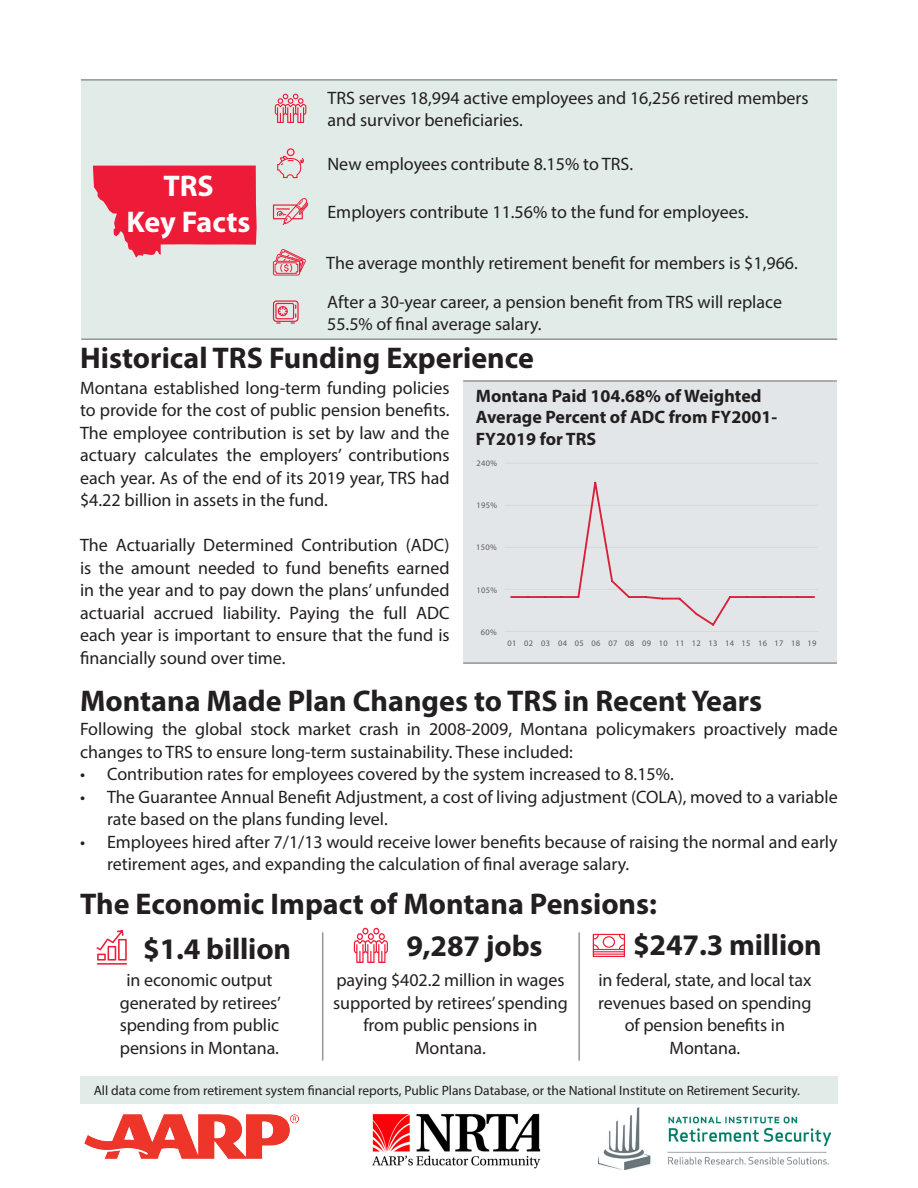
<style>
.page{position:relative;width:918px;height:1188px;background:#fff}
.page>*{position:absolute;margin:0;border:0;box-sizing:border-box;transform-origin:0 0}
.t1{font:700 30px "Myriad Pro";color:#231f20}
.t2{font:700 30px "Myriad Pro";color:#fff}
.t3{font:18px/22.5px "Myriad Pro";color:#231f20}
.t4{font:700 18px/21.6px "Myriad Pro";color:#231f20}
.t5{font:13.5px "Myriad Pro";color:#231f20}
.t6{font:8.4px "Myriad Pro";letter-spacing:.04em;color:#5a5a5a}
</style>
<div class="page">
<div style="left:81px;top:1076px;width:757px;height:28px;background:#e1ece9"></div>
<div style="left:463px;top:382px;width:374px;height:282px;background:#e3e6e9"></div>
<hr style="left:463px;top:380px;width:374px;height:2px;background:#939598">
<hr style="left:463px;top:662px;width:374px;height:2px;background:#939598">
<div style="left:81px;top:79px;width:756px;height:261px;background:#e1ece9"></div>
<hr style="left:81px;top:338px;width:756px;height:2px;background:#939598">
<svg style="left:273px;top:198px;width:36px;height:27px"></svg>
<svg style="left:273px;top:249px;width:33px;height:27px"></svg>
<hr style="left:81px;top:79px;width:756px;height:2px;background:#939598">
<svg style="left:275px;top:94px;width:31px;height:29px"></svg>
<svg style="left:277px;top:148px;width:27px;height:30px"></svg>
<svg style="left:273px;top:300px;width:26px;height:24px"></svg>
<hr style="left:578px;top:932px;width:2px;height:129px;background:#939598">
<hr style="left:322px;top:932px;width:1px;height:129px;background:#939598">
<svg style="left:354px;top:928px;width:34px;height:35px"></svg>
<svg style="left:96px;top:930px;width:31px;height:35px"></svg>
<svg style="left:593px;top:934px;width:32px;height:23px"></svg>
<hr style="left:505px;top:589px;width:313px;height:1px;background:#d9d9d8">
<hr style="left:505px;top:547px;width:313px;height:1px;background:#d9d9d8">
<hr style="left:505px;top:505px;width:313px;height:1px;background:#d9d9d8">
<hr style="left:505px;top:463px;width:313px;height:1px;background:#d9d9d8">
<hr style="left:505px;top:631px;width:313px;height:1px;background:#d9d9d8">
<svg style="left:510px;top:481px;width:305px;height:145px"></svg>
<img style="left:372px;top:1113px;width:169px;height:56px">
<img style="left:599px;top:1108px;width:231px;height:62px">
<img style="left:85px;top:1114px;width:213px;height:44px">
<svg style="left:93px;top:166px;width:164px;height:92px"></svg>
<p class="t2" style="left:163px;top:166px;width:52px">TRS</p>
<p class="t2" style="left:127px;top:202px;width:125px">Key Facts</p>
<p class="t3" style="left:327px;top:86px;width:483px">TRS serves 18,994 active employees and 16,256 retired members and survivor beneficiaries.</p>
<p class="t3" style="left:327px;top:152px;width:307px">New employees contribute 8.15% to TRS.</p>
<p class="t3" style="left:327px;top:201px;width:423px">Employers contribute 11.56% to the fund for employees.</p>
<p class="t3" style="left:326px;top:251px;width:473px">The average monthly retirement benefit for members is $1,966.</p>
<p class="t3" style="left:327px;top:290px;width:457px">After a 30-year career, a pension benefit from TRS will replace<br>55.5% of final average salary.</p>
<p class="t1" style="left:80px;top:338px;width:455px">Historical TRS Funding Experience</p>
<p class="t4" style="left:476px;top:384px;width:303px">Montana Paid 104.68% of Weighted<br>Average Percent of ADC from FY2001-<br>FY2019 for TRS</p>
<p class="t3" style="left:80px;top:376px;width:371px;text-align:justify">Montana established long-term funding policies to provide for the cost of public pension benefits.<br>The employee contribution is set by law and the actuary calculates the employers’ contributions each year. As of the end of its 2019 year, TRS had $4.22 billion in assets in the fund.</p>
<p class="t3" style="left:80px;top:534px;width:371px;text-align:justify">The Actuarially Determined Contribution (ADC) is the amount needed to fund benefits earned in the year and to pay down the plans’ unfunded actuarial accrued liability. Paying the full ADC each year is important to ensure that the fund is financially sound over time.</p>
<p class="t6" style="left:477px;top:458px;width:22px">240%</p>
<p class="t6" style="left:477px;top:500px;width:22px">195%</p>
<p class="t6" style="left:476px;top:542px;width:22px">150%</p>
<p class="t6" style="left:477px;top:585px;width:22px">105%</p>
<p class="t6" style="left:481px;top:627px;width:18px">60%</p>
<p class="t6" style="left:507px;top:638px;width:311px">01 02 03 04 05 06 07 08 09 10 11 12 13 14 15 16 17 18 19</p>
<p class="t1" style="left:80px;top:681px;width:684px">Montana Made Plan Changes to TRS in Recent Years</p>
<p class="t3" style="left:80px;top:718px;width:759px">Following the global stock market crash in 2008-2009, Montana policymakers proactively made changes to TRS to ensure long-term sustainability. These included:</p>
<p class="t3" style="left:80px;top:763px;width:595px">• Contribution rates for employees covered by the system increased to 8.15%.</p>
<p class="t3" style="left:107px;top:785px;width:732px;text-indent:-27px">• The Guarantee Annual Benefit Adjustment, a cost of living adjustment (COLA), moved to a variable rate based on the plans funding level.</p>
<p class="t3" style="left:107px;top:830px;width:732px;text-indent:-27px">• Employees hired after 7/1/13 would receive lower benefits because of raising the normal and early retirement ages, and expanding the calculation of final average salary.</p>
<p class="t1" style="left:80px;top:884px;width:578px">The Economic Impact of Montana Pensions:</p>
<p class="t1" style="left:143px;top:929px;width:149px">$1.4 billion</p>
<p class="t3" style="left:120px;top:969px;width:163px;text-align:center">in economic output generated by retirees’ spending from public pensions in Montana.</p>
<p class="t1" style="left:406px;top:926px;width:138px">9,287 jobs</p>
<p class="t3" style="left:333px;top:969px;width:236px;text-align:center">paying $402.2 million in wages supported by retirees’ spending from public pensions in<br>Montana.</p>
<p class="t1" style="left:633px;top:925px;width:190px">$247.3 million</p>
<p class="t3" style="left:598px;top:969px;width:215px;text-align:center">in federal, state, and local tax revenues based on spending of pension benefits in<br>Montana.</p>
<p class="t5" style="left:94px;top:1082px;width:708px">All data come from retirement system financial reports, Public Plans Database, or the National Institute on Retirement Security.</p>
</div>
